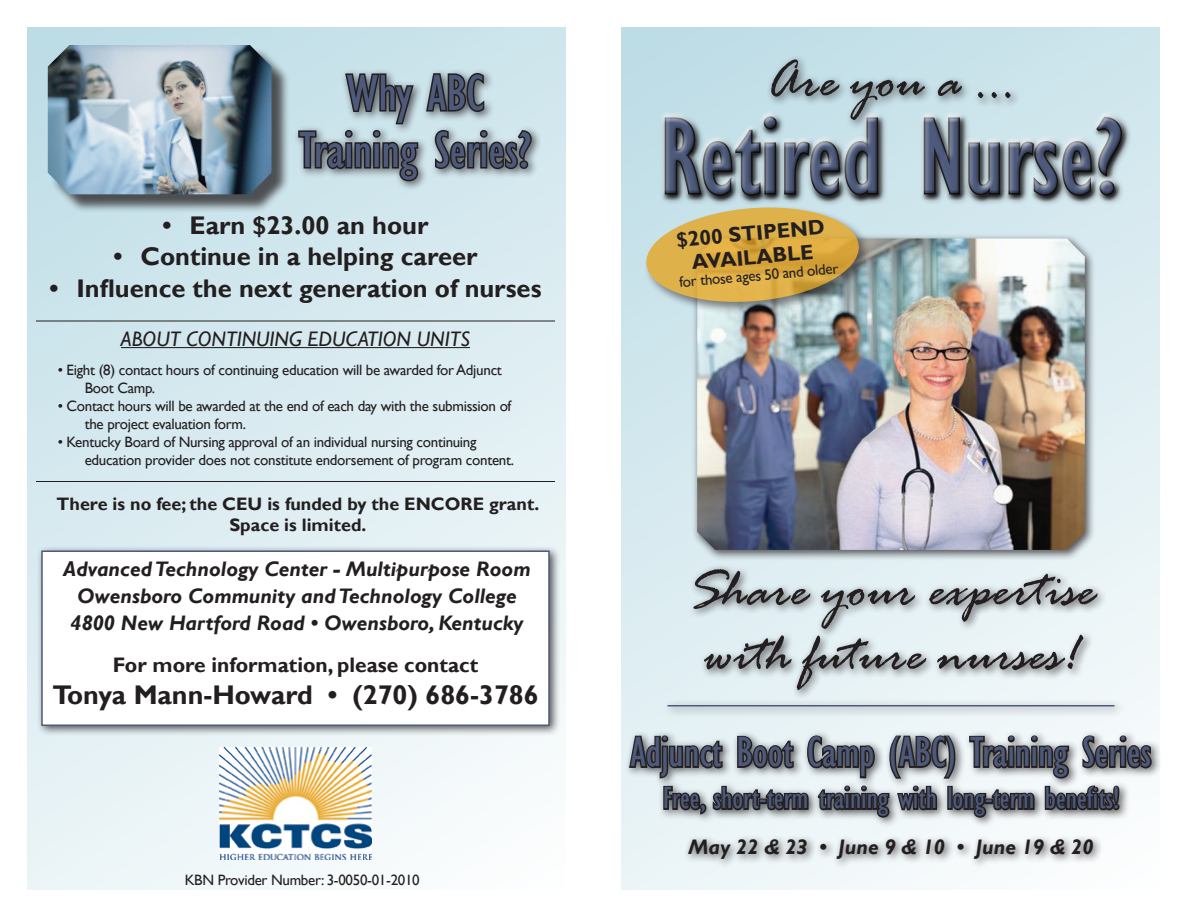
<style>
.page{position:relative;width:1188px;height:918px;background:#fff}
.page>*{position:absolute;margin:0;border:0;box-sizing:border-box;transform-origin:0 0}
.t1{font:condensed 111px "Gill Sans";color:#4d5a7b}
.t2{font:italic 55.5px "Rage";color:#231f20}
.t3{font:condensed 52.5px "Gill Sans";color:#4d5a7b}
.t4{font:condensed 43.5px "Gill Sans";color:#4d5a7b}
.t5{font:condensed 31.5px "Gill Sans";color:#4d5a7b}
.t6{font:700 27px "Gill Sans";color:#231f20}
.t7{font:700 25.5px "Gill Sans";color:#231f20}
.t8{font:italic 700 21px "Gill Sans";color:#231f20}
.t9{font:700 21px "Gill Sans";color:#231f20}
.t10{font:italic 21px "Gill Sans";color:#231f20}
.t11{font:700 18px "Gill Sans";color:#231f20}
.t12{font:15px/18px "Gill Sans";letter-spacing:-.02em;color:#231f20}
</style>
<div class="page">
<div style="left:27px;top:27px;width:539px;height:863px;background:linear-gradient(to bottom,#bfdde6,#f2f8fa)"></div>
<svg style="left:622px;top:28px;width:538px;height:862px;background:#d4e8ee"></svg>
<div style="left:692px;top:233px;width:410px;height:335px;background:#231f20;opacity:.75"></div>
<img style="left:697px;top:277px;width:388px;height:273px">
<div style="left:659px;top:110px;width:529px;height:167px;background:#231f20;opacity:.75"></div>
<div style="left:609px;top:73px;width:579px;height:168px;background:#231f20;opacity:.75"></div>
<div style="left:766px;top:54px;width:422px;height:93px;background:#231f20;opacity:.75"></div>
<div style="left:688px;top:563px;width:500px;height:173px;background:#231f20;opacity:.75"></div>
<img style="left:220px;top:747px;width:151px;height:113px">
<div style="left:293px;top:68px;width:335px;height:153px;background:#231f20;opacity:.75"></div>
<svg style="left:297px;top:71px;width:237px;height:112px;background:#909da2"></svg>
<div style="left:624px;top:730px;width:564px;height:188px;background:#231f20;opacity:.75"></div>
<svg style="left:627px;top:733px;width:527px;height:95px;background:#9c9fa1"></svg>
<div style="left:662px;top:699px;width:470px;height:24px;background:#231f20;opacity:.75"></div>
<hr style="left:668px;top:705px;width:446px;height:1px;background:#4d5a7b">
<div style="left:50px;top:47px;width:246px;height:173px;background:#231f20;opacity:.75"></div>
<img style="left:48px;top:45px;width:224px;height:149px">
<div style="left:682px;top:834px;width:506px;height:58px;background:#231f20;opacity:.75"></div>
<div style="left:36px;top:545px;width:531px;height:199px;background:#231f20;opacity:.75"></div>
<div style="left:41px;top:550px;width:509px;height:176px;background:#fff;border:2px solid #4e5b7c"></div>
<hr style="left:36px;top:321px;width:519px;height:1px;background:#231f20">
<hr style="left:36px;top:481px;width:519px;height:1px;background:#231f20">
<hr style="left:121px;top:347px;width:349px;height:1px;background:#231f20">
<div style="left:643px;top:204px;width:242px;height:134px;background:#231f20;opacity:.75"></div>
<svg style="left:644px;top:203px;width:217px;height:103px;background:#ceb36c"></svg>
<p class="t3" style="left:346px;top:62px;width:139px">Why ABC</p>
<p class="t3" style="left:299px;top:119px;width:233px">Training Series?</p>
<p class="t7" style="left:162px;top:210px;width:268px">• Earn $23.00 an hour</p>
<p class="t7" style="left:113px;top:242px;width:366px">• Continue in a helping career</p>
<p class="t7" style="left:49px;top:273px;width:494px">• Influence the next generation of nurses</p>
<p class="t10" style="left:121px;top:327px;width:351px">ABOUT CONTINUING EDUCATION UNITS</p>
<p class="t12" style="left:85px;top:361px;width:419px;text-indent:-27px">• Eight (8) contact hours of continuing education will be awarded for Adjunct<br>Boot Camp.</p>
<p class="t12" style="left:85px;top:397px;width:428px;text-indent:-27px">• Contact hours will be awarded at the end of each day with the submission of the project evaluation form.</p>
<p class="t12" style="left:58px;top:433px;width:420px">• Kentucky Board of Nursing approval of an individual nursing continuing</p>
<p class="t12" style="left:85px;top:451px;width:431px">education provider does not constitute endorsement of program content.</p>
<p class="t11" style="left:57px;top:494px;width:484px">There is no fee; the CEU is funded by the ENCORE grant.</p>
<p class="t11" style="left:229px;top:515px;width:138px">Space is limited.</p>
<p class="t8" style="left:63px;top:556px;width:469px">Advanced Technology Center - Multipurpose Room</p>
<p class="t8" style="left:77px;top:583px;width:441px">Owensboro Community and Technology College</p>
<p class="t8" style="left:71px;top:610px;width:454px">4800 New Hartford Road • Owensboro, Kentucky</p>
<p class="t9" style="left:113px;top:652px;width:367px">For more information, please contact</p>
<p class="t6" style="left:52px;top:679px;width:488px">Tonya Mann-Howard • (270) 686-3786</p>
<p class="t12" style="left:185px;top:871px;width:237px">KBN Provider Number: 3-0050-01-2010</p>
<p class="t2" style="left:766px;top:51px;width:251px">Are you a ...</p>
<h1 class="t1" style="left:660px;top:91px;width:464px">Retired Nurse?</h1>
<p class="t9" style="left:676px;top:227px;width:150px;rotate:-5deg">$200 STIPEND</p>
<p class="t9" style="left:691px;top:250px;width:123px;rotate:-5deg">AVAILABLE</p>
<p class="t12" style="left:679px;top:273px;width:161px;rotate:-5deg">for those ages 50 and older</p>
<p class="t2" style="left:687px;top:560px;width:410px">Share your expertise</p>
<p class="t2" style="left:704px;top:624px;width:375px">with future nurses!</p>
<p class="t4" style="left:631px;top:727px;width:522px">Adjunct Boot Camp (ABC) Training Series</p>
<p class="t5" style="left:663px;top:780px;width:458px">Free, short-term training with long-term benefits!</p>
<p class="t8" style="left:689px;top:835px;width:406px">May 22 &amp; 23 • June 9 &amp; 10 • June 19 &amp; 20</p>
</div>
